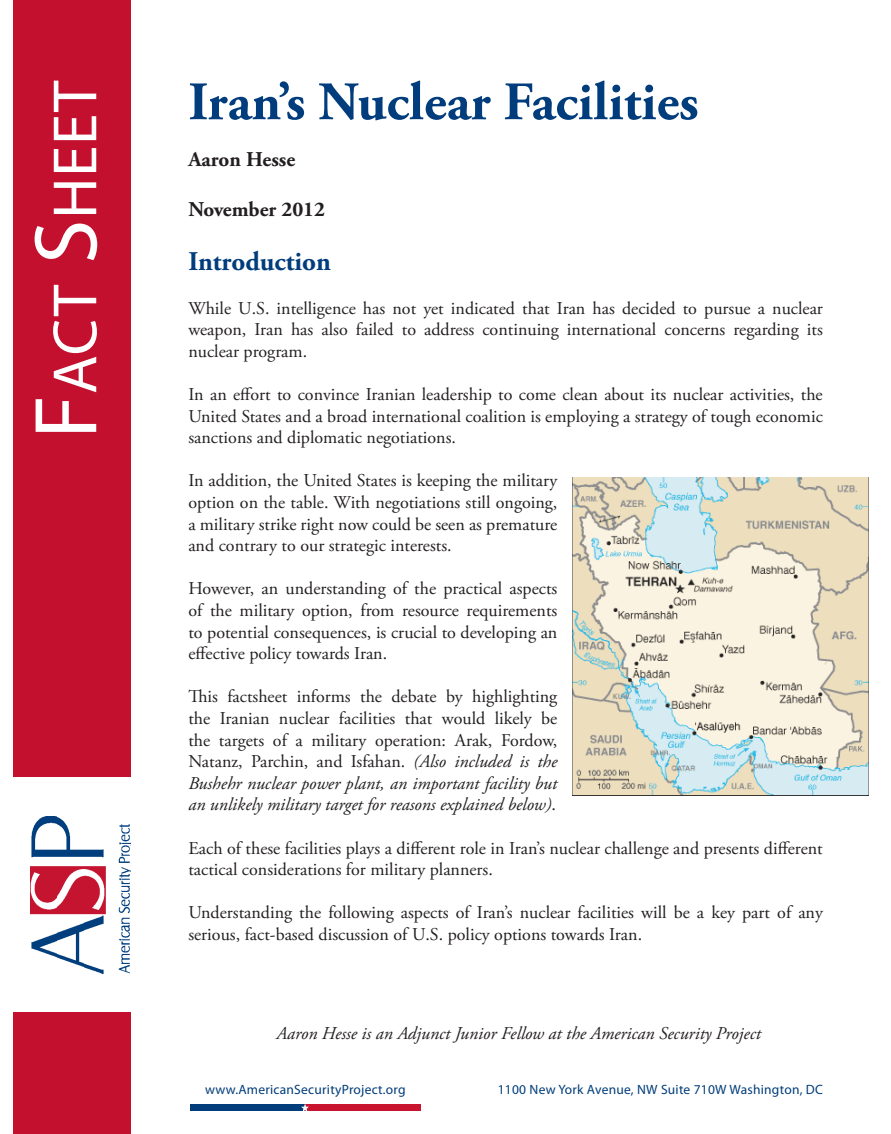
<style>
.page{position:relative;width:891px;height:1134px;background:#fff}
.page>*{position:absolute;margin:0;border:0;box-sizing:border-box;transform-origin:0 0}
.t1{font:63px "Myriad Pro";letter-spacing:.015em;color:#fff}
.t2{font:700 54px "Adobe Garamond Pro";color:#013d7d}
.t3{font:700 27px "Adobe Garamond Pro";color:#013d7d}
.t4{font:700 21px "Adobe Garamond Pro";color:#231f20}
.t5{font:18px/21.6px "Adobe Garamond Pro";color:#231f20;text-align:justify}
.regular_text{font:italic 18px "Adobe Garamond Pro";color:#231f20}
.t6{font:13.5px "Myriad Pro";letter-spacing:.02em;color:#003d7a}
.s1{font-size:90px}
.s2{font-style:italic}
</style>
<div class="page">
<div style="left:14px;top:0;width:117px;height:777px;background:#c3102f"></div>
<img style="left:30px;top:816px;width:101px;height:157px">
<div style="left:14px;top:1012px;width:117px;height:122px;background:#c3102f"></div>
<div style="left:190px;top:1104px;width:115px;height:7px;background:#003d7a"></div>
<div style="left:305px;top:1104px;width:115px;height:7px;background:#c91430"></div>
<svg style="left:301px;top:1104px;width:8px;height:7px"></svg>
<img style="left:572px;top:477px;width:297px;height:318px">
<p class="t1" style="left:36px;top:439px;width:359px;rotate:-90deg"><span class="s1">F</span>act <span class="s1">S</span>heet</p>
<p class="t2" style="left:188px;top:71px;width:512px">Iran’s Nuclear Facilities</p>
<p class="t4" style="left:188px;top:147px;width:108px">Aaron Hesse</p>
<p class="t4" style="left:188px;top:197px;width:138px">November 2012</p>
<p class="t3" style="left:188px;top:246px;width:144px">Introduction</p>
<p class="t5" style="left:188px;top:298px;width:636px">While U.S. intelligence has not yet indicated that Iran has decided to pursue a nuclear weapon, Iran has also failed to address continuing international concerns regarding its nuclear program.</p>
<p class="t5" style="left:188px;top:384px;width:636px">In an effort to convince Iranian leadership to come clean about its nuclear activities, the United States and a broad international coalition is employing a strategy of tough economic sanctions and diplomatic negotiations.</p>
<p class="t5" style="left:188px;top:470px;width:371px">In addition, the United States is keeping the military option on the table. With negotiations still ongoing, a military strike right now could be seen as premature and contrary to our strategic interests.</p>
<p class="t5" style="left:188px;top:578px;width:370px">However, an understanding of the practical aspects of the military option, from resource requirements to potential consequences, is crucial to developing an effective policy towards Iran.</p>
<p class="t5" style="left:188px;top:686px;width:371px">This factsheet informs the debate by highlighting the Iranian nuclear facilities that would likely be the targets of a military operation: Arak, Fordow, Natanz, Parchin, and Isfahan. <span class="s2">(Also included is the Bushehr nuclear power plant, an important facility but an unlikely military target for reasons explained below)</span>.</p>
<p class="t5" style="left:188px;top:838px;width:636px">Each of these facilities plays a different role in Iran’s nuclear challenge and presents different tactical considerations for military planners.</p>
<p class="t5" style="left:188px;top:902px;width:636px">Understanding the following aspects of Iran’s nuclear facilities will be a key part of any serious, fact-based discussion of U.S. policy options towards Iran.</p>
<p class="regular_text" style="left:276px;top:1023px;width:486px">Aaron Hesse is an Adjunct Junior Fellow at the American Security Project</p>
<p class="t6" style="left:205px;top:1081px;width:202px">www.AmericanSecurityProject.org</p>
<p class="t6" style="left:498px;top:1081px;width:327px">1100 New York Avenue, NW Suite 710W Washington, DC</p>
</div>
